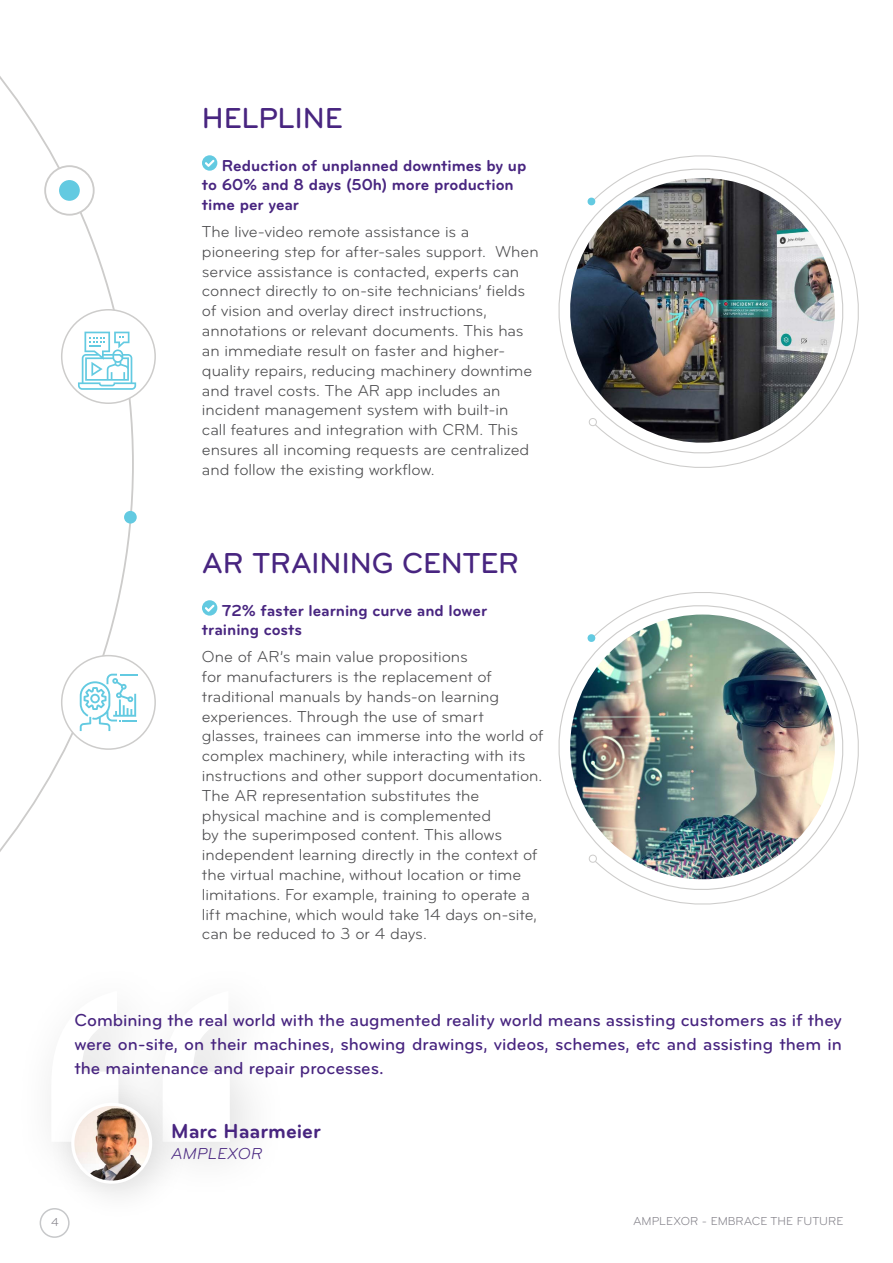
<style>
.page{position:relative;width:893px;height:1263px;background:#fff}
.page>*{position:absolute;margin:0;border:0;box-sizing:border-box;transform-origin:0 0}
.t1{font:500 30px "Bryant Pro";letter-spacing:-.01em;color:#482580}
.t2{font:700 21px "Bryant Pro";color:#482580}
.t3{font:500 18px/24px "Bryant Pro";color:#482580;text-align:justify}
.t4{font:16.5px/19.8px "Bryant Pro";color:#4d4d4f}
.t5{font:700 16.5px/19.8px "Bryant Pro";color:#482580}
.t6{font:italic 16.5px "Bryant Pro";letter-spacing:.01em;color:#482580}
.t7{font:12px "Bryant Pro";color:#828088}
</style>
<div class="page">
<div style="left:40px;top:1208px;width:30px;height:30px;border:2px solid #c7c8ca;border-radius:50%"></div>
<div style="left:46px;top:1078px;width:146px;height:145px;background:#000;opacity:.13"></div>
<svg style="left:51px;top:1020px;width:179px;height:162px"></svg>
<div style="left:71px;top:1103px;width:81px;height:81px;border:3px solid #fff;border-radius:50%"></div>
<svg style="left:202px;top:155px;width:15px;height:16px"></svg>
<svg style="left:202px;top:600px;width:15px;height:16px"></svg>
<svg style="left:0;top:76px;width:134px;height:974px"></svg>
<div style="left:45px;top:166px;width:49px;height:49px;background:#fff;border-radius:50%"></div>
<div style="left:44px;top:165px;width:51px;height:51px;border:2px solid #cdcccb;border-radius:50%"></div>
<div style="left:59px;top:180px;width:21px;height:21px;background:#63cae1;border-radius:50%"></div>
<div style="left:124px;top:511px;width:13px;height:12px;background:#63cae1;border-radius:50%"></div>
<div style="left:62px;top:310px;width:93px;height:93px;background:#fff;border-radius:50%"></div>
<div style="left:61px;top:309px;width:95px;height:95px;border:2px solid #cdcccb;border-radius:50%"></div>
<svg style="left:78px;top:332px;width:58px;height:58px"></svg>
<div style="left:62px;top:656px;width:93px;height:93px;background:#fff;border-radius:50%"></div>
<div style="left:61px;top:655px;width:95px;height:95px;border:2px solid #cdcccb;border-radius:50%"></div>
<svg style="left:80px;top:674px;width:57px;height:57px"></svg>
<img style="left:558px;top:155px;width:299px;height:313px">
<img style="left:558px;top:592px;width:299px;height:313px">
<h1 class="t1" style="left:202px;top:100px;width:142px">HELPLINE</h1>
<p class="t5" style="left:202px;top:155px;width:326px;text-indent:20px">Reduction of unplanned downtimes by up to 60% and 8 days (50h) more production time per year</p>
<p class="t4" style="left:202px;top:222px;width:338px">The live-video remote assistance is a pioneering step for after-sales support. When service assistance is contacted, experts can connect directly to on-site technicians’ fields of vision and overlay direct instructions, annotations or relevant documents. This has an immediate result on faster and higher&shy;quality repairs, reducing machinery downtime and travel costs. The AR app includes an incident management system with built-in<br>call features and integration with CRM. This ensures all incoming requests are centralized and follow the existing workflow.</p>
<h1 class="t1" style="left:202px;top:545px;width:319px">AR TRAINING CENTER</h1>
<p class="t5" style="left:202px;top:600px;width:287px;text-indent:20px">72% faster learning curve and lower training costs</p>
<p class="t4" style="left:202px;top:647px;width:343px">One of AR’s main value propositions<br>for manufacturers is the replacement of traditional manuals by hands-on learning experiences. Through the use of smart glasses, trainees can immerse into the world of complex machinery, while interacting with its instructions and other support documentation.<br>The AR representation substitutes the<br>physical machine and is complemented<br>by the superimposed content. This allows independent learning directly in the context of the virtual machine, without location or time limitations. For example, training to operate a lift machine, which would take 14 days on-site, can be reduced to 3 or 4 days.</p>
<p class="t3" style="left:74px;top:1008px;width:769px">Combining the real world with the augmented reality world means assisting customers as if they were on-site, on their machines, showing drawings, videos, schemes, etc and assisting them in the maintenance and repair processes.</p>
<p class="t2" style="left:171px;top:1117px;width:151px">Marc Haarmeier</p>
<p class="t6" style="left:171px;top:1143px;width:93px">AMPLEXOR</p>
<p class="t7" style="left:51px;top:1215px;width:9px">4</p>
<p class="t7" style="left:633px;top:1214px;width:212px">AMPLEXOR - EMBRACE THE FUTURE</p>
</div>
